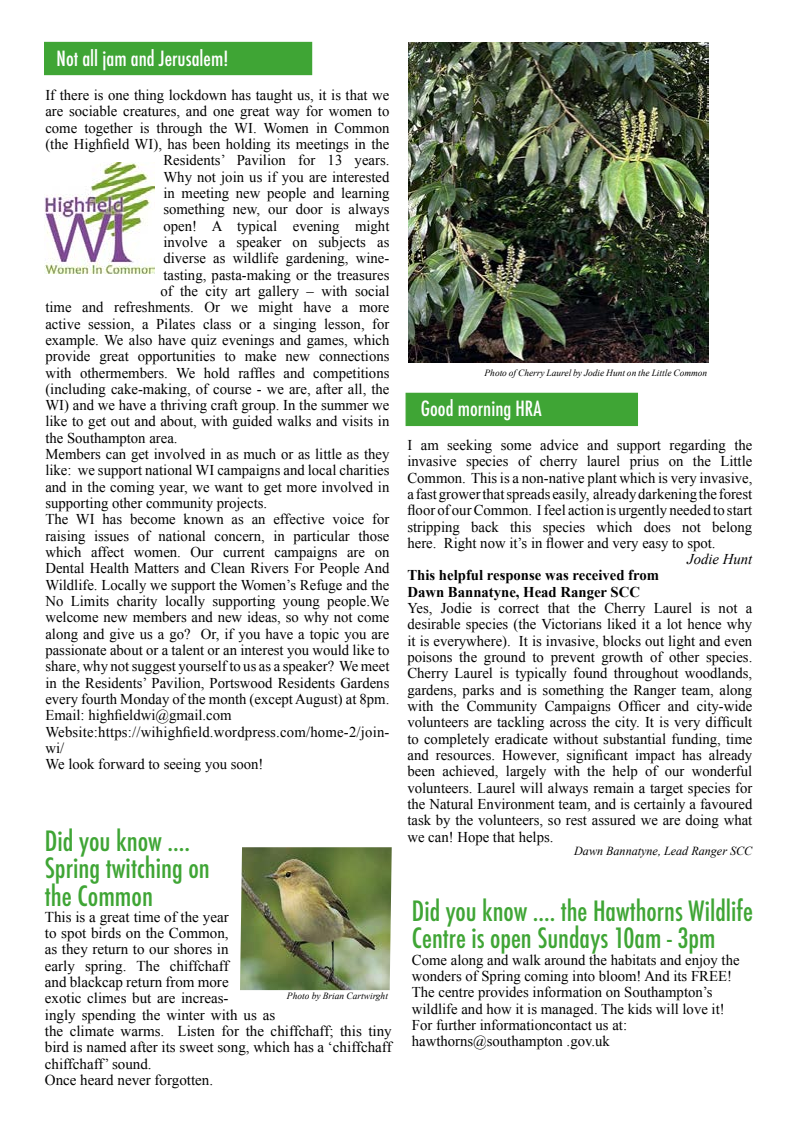
<style>
.page{position:relative;width:794px;height:1122px;background:#fff}
.page>*{position:absolute;margin:0;border:0;box-sizing:border-box;transform-origin:0 0}
.t1{font:500 condensed 27.2px/27.2px "Futura";color:#3fa535}
.t2{font:500 condensed 20.4px "Futura";color:#fff}
.t3{font:15px/16.3px "Times New Roman";color:#000}
.t4{font:700 15px/16.3px "Times New Roman";color:#000}
.t5{font:italic 15px "Times New Roman";color:#000}
.t6{font:italic 12.3px "Times New Roman";color:#000}
.t7{font:italic 9.5px "Times New Roman";color:#000}
</style>
<div class="page">
<div style="left:44px;top:42px;width:268px;height:33px;background:#3fa535"></div>
<img style="left:45px;top:162px;width:110px;height:112px">
<img style="left:240px;top:847px;width:152px;height:143px">
<img style="left:409px;top:43px;width:299px;height:319px">
<div style="left:406px;top:393px;width:232px;height:33px;background:#3fa535"></div>
<h2 class="t2" style="left:57px;top:45px;width:174px">Not all jam and Jerusalem!</h2>
<p class="t3" style="left:45px;top:87px;width:346px">If there is one thing lockdown has taught us, it is that we</p>
<p class="t3" style="left:45px;top:103px;width:346px">are sociable creatures, and one great way for women to</p>
<p class="t3" style="left:45px;top:119px;width:346px">come together is through the WI. Women in Common</p>
<p class="t3" style="left:45px;top:136px;width:346px">(the Highfield WI), has been holding its meetings in the</p>
<p class="t3" style="left:163px;top:152px;width:228px">Residents’ Pavilion for 13 years.</p>
<p class="t3" style="left:163px;top:168px;width:228px">Why not join us if you are interested</p>
<p class="t3" style="left:163px;top:185px;width:228px">in meeting new people and learning</p>
<p class="t3" style="left:163px;top:201px;width:228px">something new, our door is always</p>
<p class="t3" style="left:163px;top:217px;width:228px">open! A typical evening might</p>
<p class="t3" style="left:163px;top:234px;width:228px">involve a speaker on subjects as</p>
<p class="t3" style="left:163px;top:250px;width:228px">diverse as wildlife gardening, wine-</p>
<p class="t3" style="left:163px;top:266px;width:228px">tasting, pasta-making or the treasures</p>
<p class="t3" style="left:160px;top:283px;width:231px">of the city art gallery – with social</p>
<p class="t3" style="left:45px;top:299px;width:346px">time and refreshments. Or we might have a more</p>
<p class="t3" style="left:45px;top:315px;width:346px">active session, a Pilates class or a singing lesson, for</p>
<p class="t3" style="left:45px;top:332px;width:346px">example. We also have quiz evenings and games, which</p>
<p class="t3" style="left:45px;top:348px;width:346px">provide great opportunities to make new connections</p>
<p class="t3" style="left:45px;top:364px;width:346px">with othermembers. We hold raffles and competitions</p>
<p class="t3" style="left:45px;top:380px;width:346px">(including cake-making, of course - we are, after all, the</p>
<p class="t3" style="left:45px;top:397px;width:345px">WI) and we have a thriving craft group. In the summer we</p>
<p class="t3" style="left:45px;top:413px;width:345px">like to get out and about, with guided walks and visits in</p>
<p class="t3" style="left:45px;top:429px;width:134px">the Southampton area.</p>
<p class="t3" style="left:45px;top:446px;width:345px">Members can get involved in as much or as little as they</p>
<p class="t3" style="left:45px;top:462px;width:346px">like: we support national WI campaigns and local charities</p>
<p class="t3" style="left:45px;top:478px;width:345px">and in the coming year, we want to get more involved in</p>
<p class="t3" style="left:45px;top:495px;width:223px">supporting other community projects.</p>
<p class="t3" style="left:45px;top:511px;width:346px">The WI has become known as an effective voice for</p>
<p class="t3" style="left:45px;top:527px;width:346px">raising issues of national concern, in particular those</p>
<p class="t3" style="left:45px;top:544px;width:346px">which affect women. Our current campaigns are on</p>
<p class="t3" style="left:45px;top:560px;width:346px">Dental Health Matters and Clean Rivers For People And</p>
<p class="t3" style="left:45px;top:576px;width:346px">Wildlife. Locally we support the Women’s Refuge and the</p>
<p class="t3" style="left:45px;top:593px;width:346px">No Limits charity locally supporting young people.We</p>
<p class="t3" style="left:45px;top:609px;width:346px">welcome new members and new ideas, so why not come</p>
<p class="t3" style="left:45px;top:625px;width:346px">along and give us a go? Or, if you have a topic you are</p>
<p class="t3" style="left:45px;top:642px;width:345px">passionate about or a talent or an interest you would like to</p>
<p class="t3" style="left:45px;top:658px;width:346px">share, why not suggest yourself to us as a speaker? We meet</p>
<p class="t3" style="left:45px;top:674px;width:346px">in the Residents’ Pavilion, Portswood Residents Gardens</p>
<p class="t3" style="left:45px;top:690px;width:346px">every fourth Monday of the month (except August) at 8pm.</p>
<p class="t3" style="left:45px;top:707px;width:188px">Email: highfieldwi@gmail.com</p>
<p class="t3" style="left:45px;top:723px;width:346px">Website:https://wihighfield.wordpress.com/home-2/join-</p>
<p class="t3" style="left:45px;top:739px;width:20px">wi/</p>
<p class="t3" style="left:45px;top:756px;width:220px">We look forward to seeing you soon!</p>
<h1 class="t1" style="left:45px;top:828px;width:167px">Did you know ....<br>Spring twitching on the Common</h1>
<p class="t3" style="left:45px;top:908px;width:348px">This is a great time of the year<br>to spot birds on the Common,<br>as they return to our shores in<br>early spring. The chiffchaff<br>and blackcap return from more<br>exotic climes but are increas-<br>ingly spending the winter with us as<br>the climate warms. Listen for the chiffchaff; this tiny bird is named after its sweet song, which has a ‘chiffchaff chiffchaff’ sound.<br>Once heard never forgotten.</p>
<p class="t7" style="left:287px;top:989px;width:102px">Photo by Brian Cartwirght</p>
<p class="t7" style="left:485px;top:366px;width:224px">Photo of Cherry Laurel by Jodie Hunt on the Little Common</p>
<h2 class="t2" style="left:421px;top:396px;width:122px">Good morning HRA</h2>
<p class="t3" style="left:407px;top:437px;width:346px;text-align:justify">I am seeking some advice and support regarding the invasive species of cherry laurel prius on the Little Common. This is a non-native plant which is very invasive, a fast grower that spreads easily, already darkening the forest floor of our Common. I feel action is urgently needed to start stripping back this species which does not belong here. Right now it’s in flower and very easy to spot.</p>
<p class="t5" style="left:687px;top:549px;width:67px">Jodie Hunt</p>
<p class="t4" style="left:407px;top:567px;width:253px">This helpful response was received from<br>Dawn Bannatyne, Head Ranger SCC</p>
<p class="t3" style="left:407px;top:600px;width:346px;text-align:justify">Yes, Jodie is correct that the Cherry Laurel is not a desirable species (the Victorians liked it a lot hence why it is everywhere). It is invasive, blocks out light and even poisons the ground to prevent growth of other species.<br>Cherry Laurel is typically found throughout woodlands, gardens, parks and is something the Ranger team, along with the Community Campaigns Officer and city-wide volunteers are tackling across the city. It is very difficult to completely eradicate without substantial funding, time and resources. However, significant impact has already been achieved, largely with the help of our wonderful volunteers. Laurel will always remain a target species for the Natural Environment team, and is certainly a favoured task by the volunteers, so rest assured we are doing what we can! Hope that helps.</p>
<p class="t6" style="left:574px;top:842px;width:180px">Dawn Bannatyne, Lead Ranger SCC</p>
<h1 class="t1" style="left:412px;top:898px;width:343px">Did you know …. the Hawthorns Wildlife<br>Centre is open Sundays 10am - 3pm</h1>
<p class="t3" style="left:412px;top:951px;width:329px">Come along and walk around the habitats and enjoy the wonders of Spring coming into bloom! And its FREE!<br>The centre provides information on Southampton’s wildlife and how it is managed. The kids will love it!<br>For further informationcontact us at: hawthorns@southampton .gov.uk</p>
</div>
